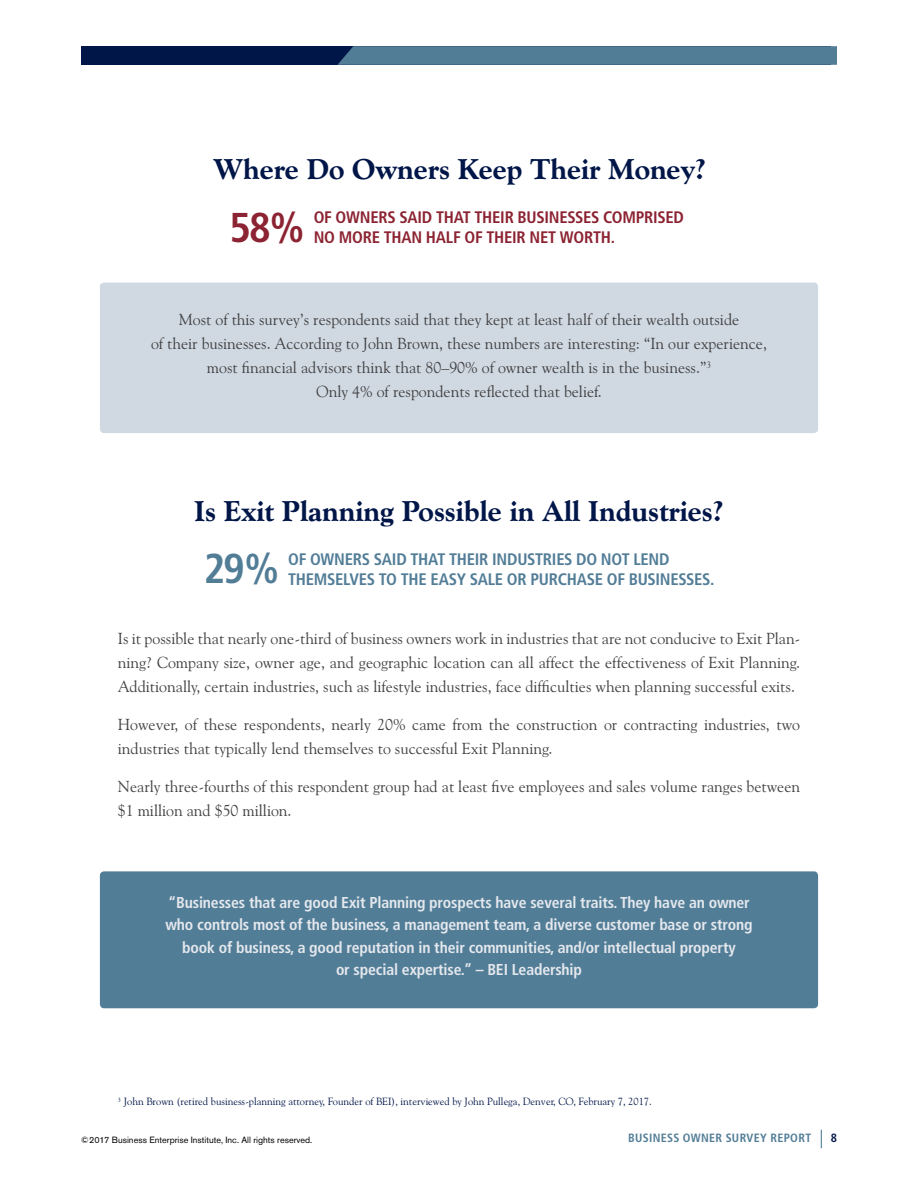
<style>
.page{position:relative;width:918px;height:1188px;background:#fff}
.page>*{position:absolute;margin:0;border:0;box-sizing:border-box;transform-origin:0 0}
.t1{font:700 condensed 41.7px "Frutiger";color:#8c2332}
.t2{font:700 condensed 41.7px "Frutiger";color:#527d97}
.t3{font:800 28.5px "Goudy Old Style BT";color:#001648}
.t4{font:700 condensed 16.65px/20px "Frutiger";letter-spacing:-.015em;color:#527d97}
.t5{font:700 condensed 16.65px/20px "Frutiger";letter-spacing:-.015em;color:#8c2332}
.t6{font:16.05px/24px "Goudy Old Style BT";color:#414042}
.t7{font:700 condensed 15.75px/22.5px "Frutiger";letter-spacing:-.01em;color:#e4e8ed;text-align:center}
.t8{font:700 condensed 12px "Frutiger";letter-spacing:.03em;color:#527d97}
.t9{font:700 condensed 12px "Frutiger";color:#001648}
.t10{font:10.5px "Goudy Old Style BT";color:#001648}
.t11{font:9px "Akzidenz Grotesk BE";color:#000}
</style>
<div class="page">
<div style="left:100px;top:283px;width:718px;height:150px;background:#d0d9e2;border-radius:4px"></div>
<div style="left:100px;top:871px;width:718px;height:137px;background:#527d97;border-radius:4px"></div>
<svg style="left:821px;top:1130px;width:1px;height:18px"></svg>
<div style="left:81px;top:46px;width:750px;height:19px;background:#001648"></div>
<svg style="left:338px;top:46px;width:499px;height:19px;background:#4f7994"></svg>
<h2 class="t3" style="left:213px;top:152px;width:495px">Where Do Owners Keep Their Money?</h2>
<h1 class="t1" style="left:229px;top:202px;width:77px">58%</h1>
<p class="t5" style="left:314px;top:207px;width:372px">OF OWNERS SAID THAT THEIR BUSINESSES COMPRISED<br>NO MORE THAN HALF OF THEIR NET WORTH.</p>
<p class="t6" style="left:151px;top:307px;width:618px;text-align:center">Most of this survey’s respondents said that they kept at least half of their wealth outside<br>of their businesses. According to John Brown, these numbers are interesting: “In our experience, most financial advisors think that 80–90% of owner wealth is in the business.”<sup>3<br></sup>Only 4% of respondents reflected that belief.</p>
<h2 class="t3" style="left:194px;top:494px;width:531px">Is Exit Planning Possible in All Industries?</h2>
<h1 class="t2" style="left:204px;top:544px;width:77px">29%</h1>
<p class="t4" style="left:288px;top:549px;width:428px">OF OWNERS SAID THAT THEIR INDUSTRIES DO NOT LEND<br>THEMSELVES TO THE EASY SALE OR PURCHASE OF BUSINESSES.</p>
<p class="t6" style="left:118px;top:626px;width:684px;text-align:justify">Is it possible that nearly one-third of business owners work in industries that are not conducive to Exit Plan&shy;ning? Company size, owner age, and geographic location can all affect the effectiveness of Exit Planning.<br>Additionally, certain industries, such as lifestyle industries, face difficulties when planning successful exits.</p>
<p class="t6" style="left:118px;top:712px;width:684px">However, of these respondents, nearly 20% came from the construction or contracting industries, two industries that typically lend themselves to successful Exit Planning.</p>
<p class="t6" style="left:118px;top:774px;width:684px">Nearly three-fourths of this respondent group had at least five employees and sales volume ranges between $1 million and $50 million.</p>
<p class="t7" style="left:165px;top:891px;width:589px">“Businesses that are good Exit Planning prospects have several traits. They have an owner who controls most of the business, a management team, a diverse customer base or strong book of business, a good reputation in their communities, and/or intellectual property<br>or special expertise.” – BEI Leadership</p>
<p class="t10" style="left:118px;top:1095px;width:535px"><sup>3</sup> John Brown (retired business-planning attorney, Founder of BEI), interviewed by John Pullega, Denver, CO, February 7, 2017.</p>
<p class="t11" style="left:81px;top:1135px;width:233px">©2017 Business Enterprise Institute, Inc. All rights reserved.</p>
<p class="t8" style="left:628px;top:1131px;width:185px">BUSINESS OWNER SURVEY REPORT</p>
<p class="t9" style="left:831px;top:1131px;width:8px">8</p>
</div>
